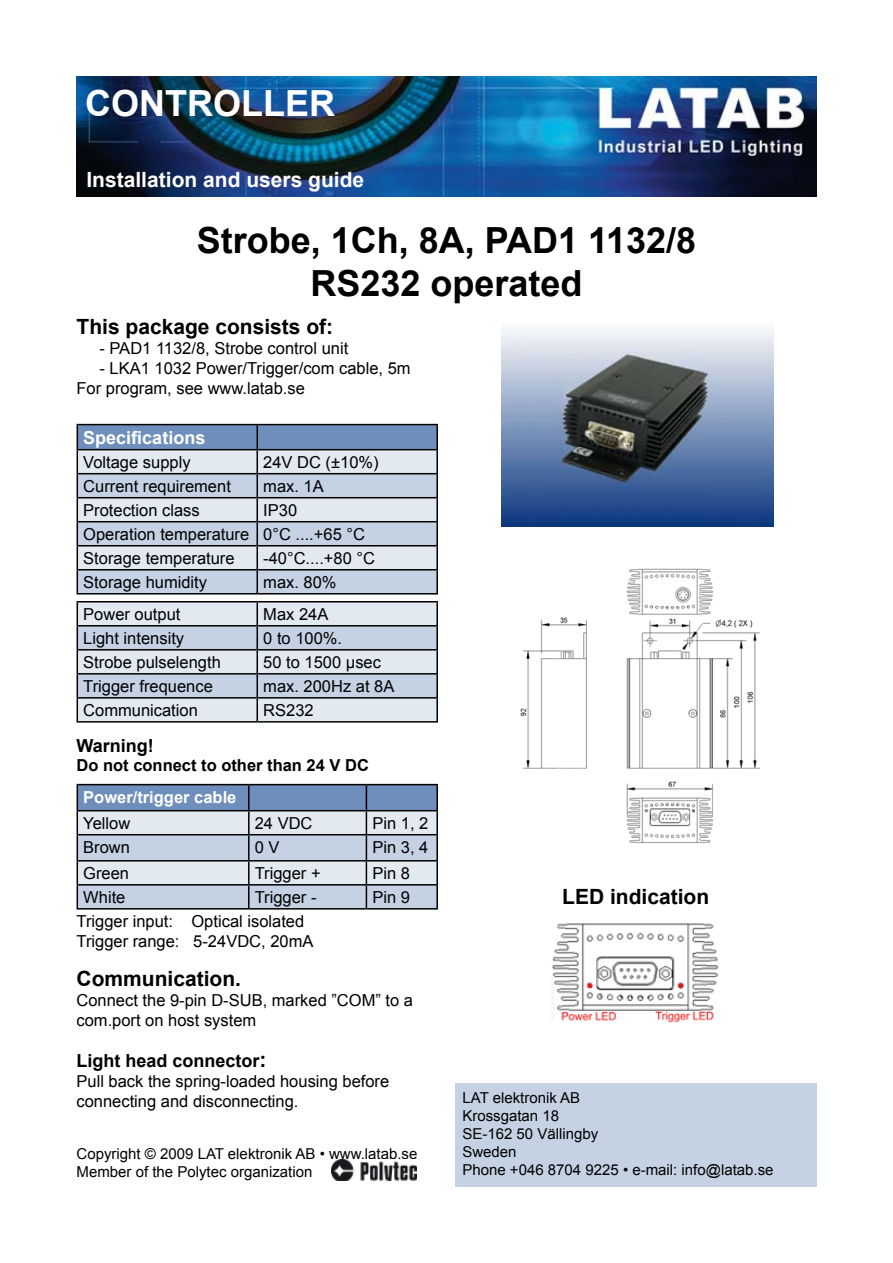
<style>
.page{position:relative;width:893px;height:1263px;background:#fff}
.page>*{position:absolute;margin:0;border:0;box-sizing:border-box;transform-origin:0 0}
.t1{font:700 36px/43.2px "Arial";color:#000;text-align:center}
.t2{font:700 36px "Arial";color:#fff}
.t3{font:700 21px "Arial";color:#000}
.t4{font:700 21px "Arial";color:#fff}
.t5{font:700 18px "Arial";color:#000}
.t6{font:700 18px "Arial";color:#fff}
.t7{font:16.5px/19.8px "Arial";color:#000}
.t8{font:700 16.5px "Arial";color:#000}
.t9{font:700 16.5px "Arial";color:#fff}
.t10{font:15px/18px "Arial";color:#000}
.s1{font-size:21px}
</style>
<div class="page">
<div style="left:455px;top:1083px;width:361px;height:103px;background:#c5d2e4"></div>
<img style="left:331px;top:1159px;width:85px;height:21px">
<svg style="left:77px;top:594px;width:361px;height:1px"></svg>
<hr style="left:77px;top:424px;width:180px;height:1px;background:#000">
<hr style="left:257px;top:424px;width:181px;height:1px;background:#000">
<hr style="left:436px;top:425px;width:2px;height:24px;background:#000">
<hr style="left:257px;top:449px;width:181px;height:1px;background:#000">
<hr style="left:436px;top:450px;width:2px;height:23px;background:#000">
<hr style="left:257px;top:473px;width:181px;height:1px;background:#000">
<hr style="left:436px;top:474px;width:2px;height:23px;background:#000">
<hr style="left:257px;top:497px;width:181px;height:1px;background:#000">
<hr style="left:436px;top:498px;width:2px;height:23px;background:#000">
<hr style="left:257px;top:521px;width:181px;height:1px;background:#000">
<hr style="left:436px;top:522px;width:2px;height:23px;background:#000">
<hr style="left:257px;top:545px;width:181px;height:1px;background:#000">
<hr style="left:436px;top:546px;width:2px;height:23px;background:#000">
<svg style="left:77px;top:425px;width:360px;height:168px;background:#acb8c8"></svg>
<hr style="left:257px;top:569px;width:181px;height:1px;background:#000">
<hr style="left:256px;top:570px;width:2px;height:23px;background:#000">
<hr style="left:436px;top:570px;width:2px;height:23px;background:#000">
<hr style="left:77px;top:593px;width:180px;height:1px;background:#000">
<hr style="left:257px;top:593px;width:181px;height:1px;background:#000">
<hr style="left:77px;top:784px;width:172px;height:1px;background:#000">
<hr style="left:249px;top:784px;width:117px;height:1px;background:#000">
<hr style="left:366px;top:784px;width:72px;height:1px;background:#000">
<hr style="left:436px;top:785px;width:2px;height:25px;background:#000">
<hr style="left:366px;top:810px;width:72px;height:1px;background:#000">
<hr style="left:436px;top:811px;width:2px;height:23px;background:#000">
<hr style="left:366px;top:834px;width:72px;height:1px;background:#000">
<hr style="left:436px;top:835px;width:2px;height:25px;background:#000">
<hr style="left:366px;top:860px;width:72px;height:1px;background:#000">
<hr style="left:436px;top:861px;width:2px;height:23px;background:#000">
<hr style="left:366px;top:884px;width:72px;height:1px;background:#000">
<svg style="left:77px;top:785px;width:360px;height:123px;background:#b1bfd2"></svg>
<hr style="left:436px;top:885px;width:2px;height:23px;background:#000">
<hr style="left:77px;top:908px;width:172px;height:1px;background:#000">
<hr style="left:249px;top:908px;width:117px;height:1px;background:#000">
<hr style="left:366px;top:908px;width:72px;height:1px;background:#000">
<img style="left:551px;top:923px;width:168px;height:100px">
<img style="left:77px;top:77px;width:739px;height:120px">
<img style="left:502px;top:328px;width:271px;height:199px">
<img style="left:520px;top:568px;width:240px;height:275px">
<hr style="left:77px;top:601px;width:180px;height:1px;background:#000">
<hr style="left:257px;top:601px;width:181px;height:1px;background:#000">
<hr style="left:436px;top:602px;width:2px;height:23px;background:#000">
<hr style="left:257px;top:625px;width:181px;height:1px;background:#000">
<hr style="left:436px;top:626px;width:2px;height:23px;background:#000">
<hr style="left:257px;top:649px;width:181px;height:1px;background:#000">
<hr style="left:436px;top:650px;width:2px;height:23px;background:#000">
<hr style="left:257px;top:673px;width:181px;height:1px;background:#000">
<hr style="left:436px;top:674px;width:2px;height:23px;background:#000">
<svg style="left:77px;top:602px;width:360px;height:119px;background:#c2cad5"></svg>
<hr style="left:257px;top:697px;width:181px;height:1px;background:#000">
<hr style="left:256px;top:698px;width:2px;height:23px;background:#000">
<hr style="left:436px;top:698px;width:2px;height:23px;background:#000">
<hr style="left:77px;top:721px;width:180px;height:2px;background:#000">
<hr style="left:257px;top:721px;width:181px;height:2px;background:#000">
<h1 class="t2" style="left:85px;top:79px;width:251px">CONTROLLER</h1>
<p class="t4" style="left:86px;top:166px;width:279px">Installation and users guide</p>
<h1 class="t1" style="left:197px;top:220px;width:501px">Strobe, 1Ch, 8A, PAD1 1132/8<br>RS232 operated</h1>
<p class="t3" style="left:77px;top:313px;width:258px">This package consists of:</p>
<p class="t7" style="left:99px;top:338px;width:250px">- PAD1 1132/8, Strobe control unit</p>
<p class="t7" style="left:77px;top:358px;width:336px;text-indent:23px">- LKA1 1032 Power/Trigger/com cable, 5m<br>For program, see www.latab.se</p>
<p class="t6" style="left:83px;top:425px;width:124px">Specifications</p>
<p class="t7" style="left:83px;top:452px;width:109px">Voltage supply</p>
<p class="t7" style="left:263px;top:452px;width:117px">24V DC (±10%)</p>
<p class="t7" style="left:83px;top:476px;width:149px">Current requirement</p>
<p class="t7" style="left:263px;top:476px;width:62px">max. 1A</p>
<p class="t7" style="left:83px;top:500px;width:118px">Protection class</p>
<p class="t7" style="left:83px;top:498px;width:283px;line-height:24px;text-indent:180px">IP30<br>Operation temperature 0°C ....+65 °C<br>Storage temperature</p>
<p class="t7" style="left:263px;top:548px;width:113px">-40°C....+80 °C</p>
<p class="t7" style="left:83px;top:572px;width:125px">Storage humidity</p>
<p class="t7" style="left:263px;top:572px;width:75px">max. 80%</p>
<p class="t7" style="left:83px;top:604px;width:99px">Power output</p>
<p class="t7" style="left:263px;top:604px;width:67px">Max 24A</p>
<p class="t7" style="left:83px;top:628px;width:102px">Light intensity</p>
<p class="t7" style="left:263px;top:628px;width:80px">0 to 100%.</p>
<p class="t7" style="left:83px;top:652px;width:139px">Strobe pulselength</p>
<p class="t7" style="left:263px;top:652px;width:119px">50 to 1500 µsec</p>
<p class="t7" style="left:83px;top:676px;width:131px">Trigger frequence</p>
<p class="t7" style="left:263px;top:676px;width:133px">max. 200Hz at 8A</p>
<p class="t7" style="left:83px;top:700px;width:116px">Communication</p>
<p class="t7" style="left:263px;top:700px;width:52px">RS232</p>
<p class="t5" style="left:77px;top:733px;width:79px">Warning!</p>
<p class="t8" style="left:77px;top:755px;width:294px">Do not connect to other than 24 V DC</p>
<p class="t9" style="left:83px;top:786px;width:155px">Power/trigger cable</p>
<p class="t7" style="left:83px;top:813px;width:49px">Yellow</p>
<p class="t7" style="left:255px;top:813px;width:59px">24 VDC</p>
<p class="t7" style="left:372px;top:813px;width:57px">Pin 1, 2</p>
<p class="t7" style="left:83px;top:837px;width:48px">Brown</p>
<p class="t7" style="left:255px;top:837px;width:26px">0 V</p>
<p class="t7" style="left:372px;top:837px;width:57px">Pin 3, 4</p>
<p class="t7" style="left:83px;top:863px;width:47px">Green</p>
<p class="t7" style="left:255px;top:863px;width:67px">Trigger +</p>
<p class="t7" style="left:372px;top:863px;width:39px">Pin 8</p>
<p class="t7" style="left:83px;top:887px;width:44px">White</p>
<p class="t7" style="left:255px;top:887px;width:63px">Trigger -</p>
<p class="t7" style="left:372px;top:887px;width:39px">Pin 9</p>
<p class="t7" style="left:77px;top:912px;width:238px">Trigger input: Optical isolated<br>Trigger range: 5-24VDC, 20mA</p>
<p class="t3" style="left:77px;top:965px;width:166px">Communication.</p>
<p class="t7" style="left:77px;top:990px;width:338px">Connect the 9-pin D-SUB, marked ”COM” to a com.port on host system</p>
<p class="t5" style="left:77px;top:1049px;width:191px">Light head connector<span class="s1">:</span></p>
<p class="t7" style="left:77px;top:1071px;width:314px">Pull back the spring-loaded housing before connecting and disconnecting.</p>
<p class="t10" style="left:77px;top:1145px;width:342px">Copyright © 2009 LAT elektronik AB • www.latab.se<br>Member of the Polytec organization</p>
<p class="t3" style="left:562px;top:883px;width:149px">LED indication</p>
<p class="t10" style="left:462px;top:1089px;width:313px">LAT elektronik AB<br>Krossgatan 18<br>SE-162 50 Vällingby<br>Sweden<br>Phone +046 8704 9225 • e-mail: info@latab.se</p>
</div>
